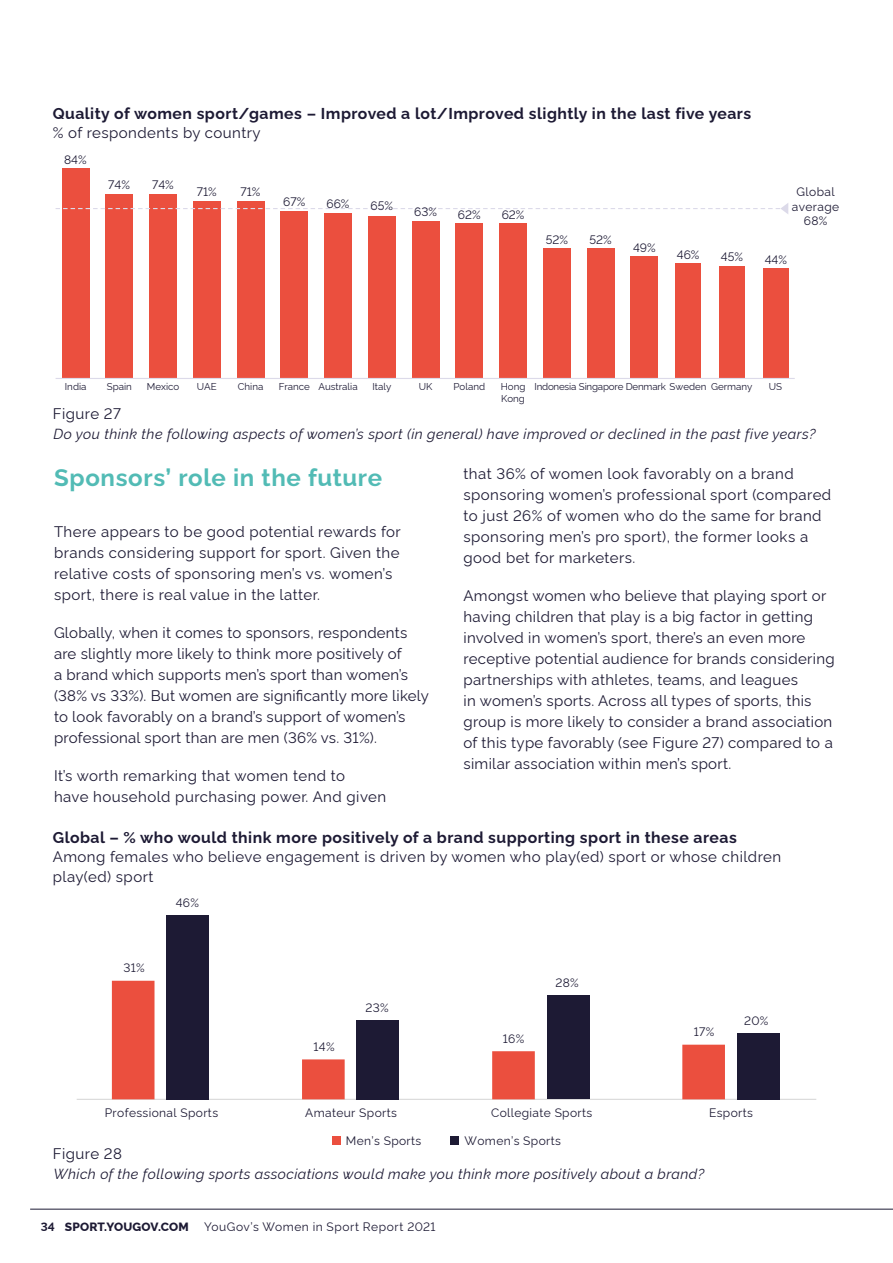
<style>
.page{position:relative;width:893px;height:1263px;background:#fff}
.page>*{position:absolute;margin:0;border:0;box-sizing:border-box;transform-origin:0 0}
.t1{font:700 24px "Rawline";letter-spacing:.025em;color:#52bbb5}
.t2{font:700 15.75px "Rawline";letter-spacing:.03em;color:#1d1a34}
.t3{font:15px/21px "Rawline";letter-spacing:.02em;color:#1d1a34}
.t4{font:italic 14.25px "Rawline";letter-spacing:.03em;color:#1d1a34}
.t5{font:12px/14.4px "Rawline";letter-spacing:.03em;color:#1d1a34;text-align:center}
.t6{font:800 12px "Rawline";letter-spacing:.015em;color:#1d1a34}
.t7{font:9.75px/11.7px "Rawline";color:#1d1a34}
.t8{font:9.75px "Rawline";letter-spacing:-.02em;color:#1d1a34}
.s1{font-weight:700}
</style>
<div class="page">
<hr style="left:30px;top:1209px;width:863px;height:1px;background:#1d1a34">
<div style="left:763px;top:269px;width:25px;height:109px;background:#eb4f3e"></div>
<div style="left:719px;top:266px;width:25px;height:112px;background:#eb4f3e"></div>
<div style="left:675px;top:264px;width:26px;height:114px;background:#eb4f3e"></div>
<div style="left:631px;top:257px;width:27px;height:121px;background:#eb4f3e"></div>
<div style="left:587px;top:249px;width:27px;height:129px;background:#eb4f3e"></div>
<div style="left:543px;top:249px;width:27px;height:129px;background:#eb4f3e"></div>
<div style="left:499px;top:224px;width:28px;height:154px;background:#eb4f3e"></div>
<div style="left:456px;top:224px;width:27px;height:154px;background:#eb4f3e"></div>
<div style="left:412px;top:221px;width:27px;height:157px;background:#eb4f3e"></div>
<div style="left:368px;top:216px;width:27px;height:162px;background:#eb4f3e"></div>
<div style="left:324px;top:214px;width:28px;height:164px;background:#eb4f3e"></div>
<div style="left:281px;top:211px;width:27px;height:167px;background:#eb4f3e"></div>
<div style="left:237px;top:201px;width:27px;height:177px;background:#eb4f3e"></div>
<div style="left:193px;top:201px;width:27px;height:177px;background:#eb4f3e"></div>
<div style="left:150px;top:194px;width:27px;height:184px;background:#eb4f3e"></div>
<div style="left:106px;top:194px;width:27px;height:184px;background:#eb4f3e"></div>
<div style="left:62px;top:169px;width:27px;height:209px;background:#eb4f3e"></div>
<svg style="left:56px;top:203px;width:732px;height:11px"></svg>
<hr style="left:56px;top:378px;width:739px;height:1px;background:#dcdae9">
<hr style="left:77px;top:1099px;width:739px;height:1px;background:#d9d9d9">
<div style="left:450px;top:1136px;width:9px;height:9px;background:#1d1a34"></div>
<div style="left:332px;top:1136px;width:9px;height:9px;background:#eb4f3e"></div>
<svg style="left:112px;top:981px;width:613px;height:118px"></svg>
<div style="left:737px;top:1033px;width:42px;height:66px;background:#1d1a34"></div>
<div style="left:547px;top:995px;width:42px;height:104px;background:#1d1a34"></div>
<div style="left:357px;top:1020px;width:42px;height:79px;background:#1d1a34"></div>
<div style="left:166px;top:915px;width:43px;height:184px;background:#1d1a34"></div>
<p class="t2" style="left:53px;top:101px;width:700px">Quality of women sport/games – Improved a lot/Improved slightly in the last five years</p>
<p class="t3" style="left:53px;top:121px;width:209px">% of respondents by country</p>
<p class="t5" style="left:64px;top:151px;width:24px">84%</p>
<p class="t5" style="left:108px;top:176px;width:23px">74%</p>
<p class="t5" style="left:152px;top:176px;width:23px">74%</p>
<p class="t5" style="left:197px;top:183px;width:21px">71%</p>
<p class="t5" style="left:241px;top:183px;width:21px">71%</p>
<p class="t5" style="left:283px;top:194px;width:24px">67%</p>
<p class="t5" style="left:326px;top:195px;width:25px">66%</p>
<p class="t5" style="left:371px;top:197px;width:24px">65%</p>
<p class="t5" style="left:414px;top:204px;width:24px">63%</p>
<p class="t5" style="left:458px;top:206px;width:24px">62%</p>
<p class="t5" style="left:502px;top:206px;width:24px">62%</p>
<p class="t5" style="left:546px;top:231px;width:24px">52%</p>
<p class="t5" style="left:590px;top:231px;width:24px">52%</p>
<p class="t5" style="left:633px;top:239px;width:24px">49%</p>
<p class="t5" style="left:792px;top:184px;width:49px">Global average<br>68%</p>
<p class="t5" style="left:677px;top:246px;width:24px">46%</p>
<p class="t5" style="left:721px;top:248px;width:24px">45%</p>
<p class="t5" style="left:765px;top:251px;width:24px">44%</p>
<p class="t7" style="left:65px;top:380px;width:23px">India</p>
<p class="t7" style="left:107px;top:380px;width:27px">Spain</p>
<p class="t7" style="left:147px;top:380px;width:34px">Mexico</p>
<p class="t7" style="left:197px;top:380px;width:21px">UAE</p>
<p class="t7" style="left:238px;top:380px;width:27px">China</p>
<p class="t7" style="left:279px;top:380px;width:80px">France Australia</p>
<p class="t7" style="left:372px;top:380px;width:20px">Italy</p>
<p class="t7" style="left:419px;top:380px;width:15px">UK</p>
<p class="t7" style="left:454px;top:380px;width:33px">Poland</p>
<p class="t7" style="left:501px;top:380px;width:26px">Hong<br>Kong</p>
<p class="t8" style="left:534px;top:379px;width:219px">Indonesia Singapore Denmark Sweden Germany</p>
<p class="t7" style="left:769px;top:380px;width:15px">US</p>
<p class="t3" style="left:53px;top:402px;width:70px">Figure 27</p>
<p class="t4" style="left:54px;top:423px;width:764px">Do you think the following aspects of women’s sport (in general) have improved or declined in the past five years?</p>
<h1 class="t1" style="left:54px;top:459px;width:330px">Sponsors’ role in the future</h1>
<p class="t3" style="left:54px;top:519px;width:348px">There appears to be good potential rewards for brands considering support for sport. Given the relative costs of sponsoring men’s vs. women’s sport, there is real value in the latter.</p>
<p class="t3" style="left:54px;top:620px;width:377px">Globally, when it comes to sponsors, respondents are slightly more likely to think more positively of<br>a brand which supports men’s sport than women’s (38% vs 33%). But women are significantly more likely to look favorably on a brand’s support of women’s professional sport than are men (36% vs. 31%).</p>
<p class="t3" style="left:54px;top:763px;width:334px">It’s worth remarking that women tend to<br>have household purchasing power. And given</p>
<p class="t3" style="left:463px;top:461px;width:369px">that 36% of women look favorably on a brand sponsoring women’s professional sport (compared to just 26% of women who do the same for brand sponsoring men’s pro sport), the former looks a good bet for marketers.</p>
<p class="t3" style="left:463px;top:584px;width:373px">Amongst women who believe that playing sport or having children that play is a big factor in getting involved in women’s sport, there’s an even more receptive potential audience for brands considering partnerships with athletes, teams, and leagues<br>in women’s sports. Across all types of sports, this group is more likely to consider a brand association of this type favorably (see Figure 27) compared to a similar association within men’s sport.</p>
<p class="t2" style="left:53px;top:825px;width:685px">Global – % who would think more positively of a brand supporting sport in these areas</p>
<p class="t3" style="left:53px;top:846px;width:730px;line-height:19.5px">Among females who believe engagement is driven by women who play(ed) sport or whose children play(ed) sport</p>
<p class="t5" style="left:123px;top:960px;width:23px">31%</p>
<p class="t5" style="left:176px;top:894px;width:25px">46%</p>
<p class="t5" style="left:313px;top:1038px;width:23px">14%</p>
<p class="t5" style="left:366px;top:999px;width:25px">23%</p>
<p class="t5" style="left:503px;top:1030px;width:23px">16%</p>
<p class="t5" style="left:555px;top:974px;width:25px">28%</p>
<p class="t5" style="left:694px;top:1024px;width:22px">17%</p>
<p class="t5" style="left:744px;top:1012px;width:26px">20%</p>
<p class="t5" style="left:105px;top:1104px;width:115px">Professional Sports</p>
<p class="t5" style="left:305px;top:1104px;width:93px">Amateur Sports</p>
<p class="t5" style="left:491px;top:1104px;width:103px">Collegiate Sports</p>
<p class="t5" style="left:709px;top:1104px;width:45px">Esports</p>
<p class="t5" style="left:346px;top:1132px;width:77px">Men’s Sports</p>
<p class="t5" style="left:464px;top:1132px;width:98px">Women’s Sports</p>
<p class="t3" style="left:53px;top:1142px;width:71px">Figure 28</p>
<p class="t4" style="left:54px;top:1163px;width:652px">Which of the following sports associations would make you think more positively about a brand?</p>
<p class="t6" style="left:41px;top:1218px;width:150px"><span class="s1">34</span> SPORT.YOUGOV.COM</p>
<p class="t5" style="left:204px;top:1218px;width:233px">YouGov’s Women in Sport Report 2021</p>
</div>
